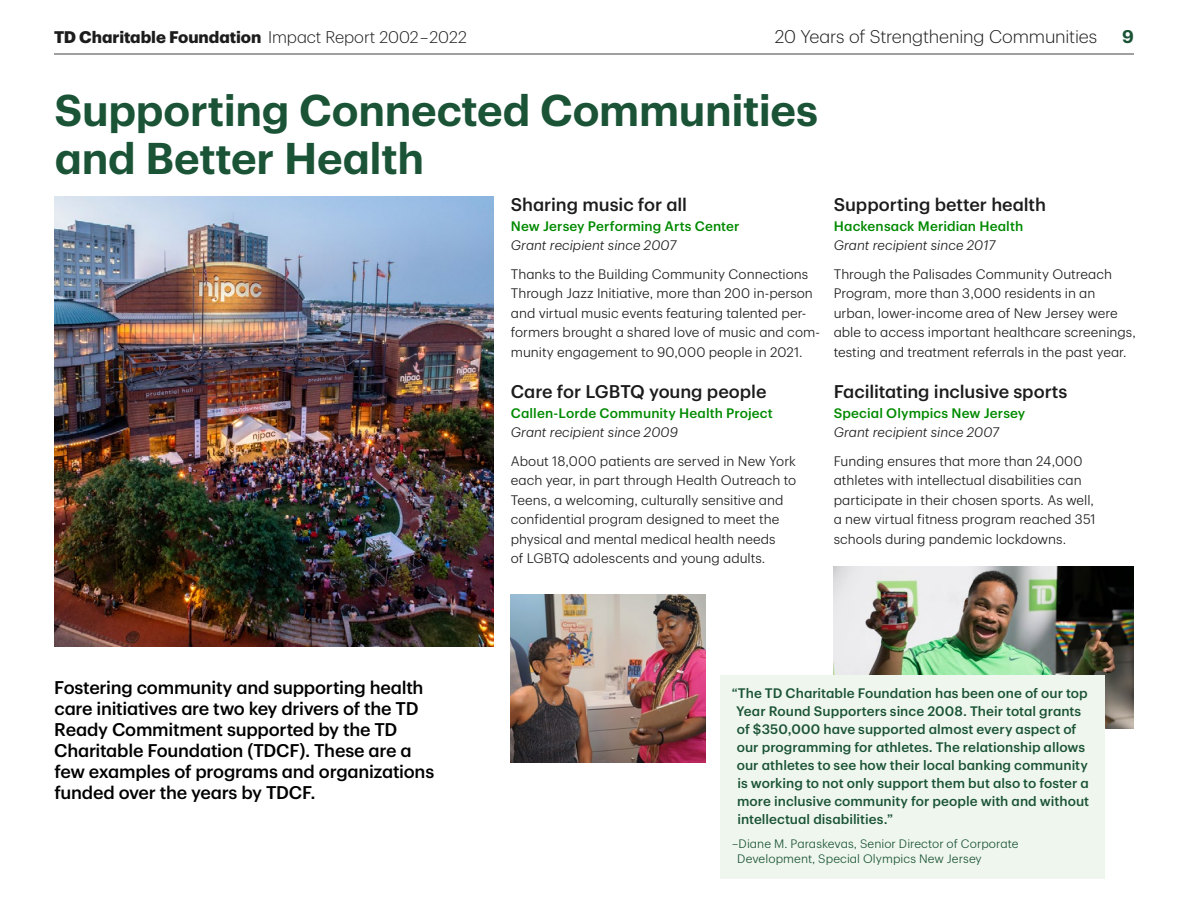
<style>
.page{position:relative;width:1188px;height:918px;background:#fff}
.page>*{position:absolute;margin:0;border:0;box-sizing:border-box;transform-origin:0 0}
.h2_Semilight_36_36_green{font:600 43.5px/48px "TD Graphik";letter-spacing:-.005em;color:#1a5336}
.p1_Semlight_9_12_0p6{font:500 18px/21px "TD Graphik";letter-spacing:-.015em;color:#000}
.h3_Medium_12_14{font:500 18px "TD Graphik";letter-spacing:-.005em;color:#1c1c1c}
.t1{font:300 18px "TD Graphik";letter-spacing:-.01em;color:#1c1c1c}
.t2{font:600 18px "TD Graphik";color:#1a5336}
.t3{font:700 16.5px "TD Graphik";letter-spacing:-.005em;color:#1c1c1c}
.p1_Semilight_9_13_1_8_space_after{font:300 13.5px/19.5px "TD Graphik";color:#1c1c1c}
.p2_quote_Semilight_9_12_0p6{font:500 13.5px/18px "TD Graphik";letter-spacing:.005em;color:#1a5336}
.h4_Medium_9_13_green{font:500 13.5px "TD Graphik";letter-spacing:.01em;color:#008a00}
.h5_SemiLightItalic_9_13_0p3{font:italic 300 13.5px "TD Graphik";letter-spacing:.005em;color:#1c1c1c}
.p2_attribute_Semilight_8_10_green{font:300 12px/15px "TD Graphik";letter-spacing:.005em;color:#1a5336}
.s1{font-weight:300}
</style>
<div class="page">
<img style="left:54px;top:197px;width:440px;height:449px">
<img style="left:834px;top:566px;width:300px;height:162px">
<img style="left:511px;top:594px;width:194px;height:169px">
<div style="left:720px;top:675px;width:385px;height:204px;background:#eff6ed"></div>
<hr style="left:54px;top:54px;width:1080px;height:1px;background:#414042">
<p class="t3" style="left:54px;top:24px;width:414px">TD Charitable Foundation <span class="s1">Impact Report 2002 – 2022</span></p>
<h2 class="t1" style="left:775px;top:23px;width:324px">20 Years of Strengthening Communities</h2>
<h2 class="t2" style="left:1122px;top:23px;width:13px">9</h2>
<h2 class="h2_Semilight_36_36_green" style="left:54px;top:82px;width:765px">Supporting Connected Communities and Better Health</h2>
<h3 class="h3_Medium_12_14" style="left:511px;top:191px;width:178px">Sharing music for all</h3>
<h4 class="h4_Medium_9_13_green" style="left:511px;top:216px;width:230px">New Jersey Performing Arts Center</h4>
<h5 class="h5_SemiLightItalic_9_13_0p3" style="left:511px;top:236px;width:167px">Grant recipient since 2007</h5>
<p class="p1_Semilight_9_13_1_8_space_after" style="left:511px;top:263px;width:311px">Thanks to the Building Community Connections Through Jazz Initiative, more than 200 in-person and virtual music events featuring talented per&shy;formers brought a shared love of music and com&shy;munity engagement to 90,000 people in 2021.</p>
<h3 class="h3_Medium_12_14" style="left:511px;top:378px;width:257px">Care for LGBTQ young people</h3>
<h4 class="h4_Medium_9_13_green" style="left:511px;top:402px;width:263px">Callen-Lorde Community Health Project</h4>
<h5 class="h5_SemiLightItalic_9_13_0p3" style="left:511px;top:422px;width:169px">Grant recipient since 2009</h5>
<p class="p1_Semilight_9_13_1_8_space_after" style="left:511px;top:450px;width:287px">About 18,000 patients are served in New York each year, in part through Health Outreach to Teens, a welcoming, culturally sensitive and confidential program designed to meet the physical and mental medical health needs<br>of LGBTQ adolescents and young adults.</p>
<h3 class="h3_Medium_12_14" style="left:834px;top:191px;width:214px">Supporting better health</h3>
<h4 class="h4_Medium_9_13_green" style="left:834px;top:216px;width:191px">Hackensack Meridian Health</h4>
<h5 class="h5_SemiLightItalic_9_13_0p3" style="left:834px;top:236px;width:163px">Grant recipient since 2017</h5>
<p class="p1_Semilight_9_13_1_8_space_after" style="left:834px;top:263px;width:304px">Through the Palisades Community Outreach Program, more than 3,000 residents in an urban, lower-income area of New Jersey were able to access important healthcare screenings, testing and treatment referrals in the past year.</p>
<h3 class="h3_Medium_12_14" style="left:834px;top:378px;width:235px">Facilitating inclusive sports</h3>
<h4 class="h4_Medium_9_13_green" style="left:834px;top:402px;width:193px">Special Olympics New Jersey</h4>
<h5 class="h5_SemiLightItalic_9_13_0p3" style="left:834px;top:422px;width:167px">Grant recipient since 2007</h5>
<p class="p1_Semilight_9_13_1_8_space_after" style="left:834px;top:450px;width:264px">Funding ensures that more than 24,000 athletes with intellectual disabilities can participate in their chosen sports. As well, a new virtual fitness program reached 351 schools during pandemic lockdowns.</p>
<p class="p1_Semlight_9_12_0p6" style="left:54px;top:675px;width:382px">Fostering community and supporting health care initiatives are two key drivers of the TD Ready Commitment supported by the TD Charitable Foundation (TDCF). These are a few examples of programs and organizations funded over the years by TDCF.</p>
<p class="p2_quote_Semilight_9_12_0p6" style="left:736px;top:683px;width:355px;text-indent:-4px">“The TD Charitable Foundation has been one of our top Year Round Supporters since 2008. Their total grants of $350,000 have supported almost every aspect of our programming for athletes. The relationship allows our athletes to see how their local banking community is working to not only support them but also to foster a more inclusive community for people with and without intellectual disabilities.”</p>
<p class="p2_attribute_Semilight_8_10_green" style="left:737px;top:835px;width:283px;text-indent:-5px">–Diane M. Paraskevas, Senior Director of Corporate<br>Development, Special Olympics New Jersey</p>
</div>
